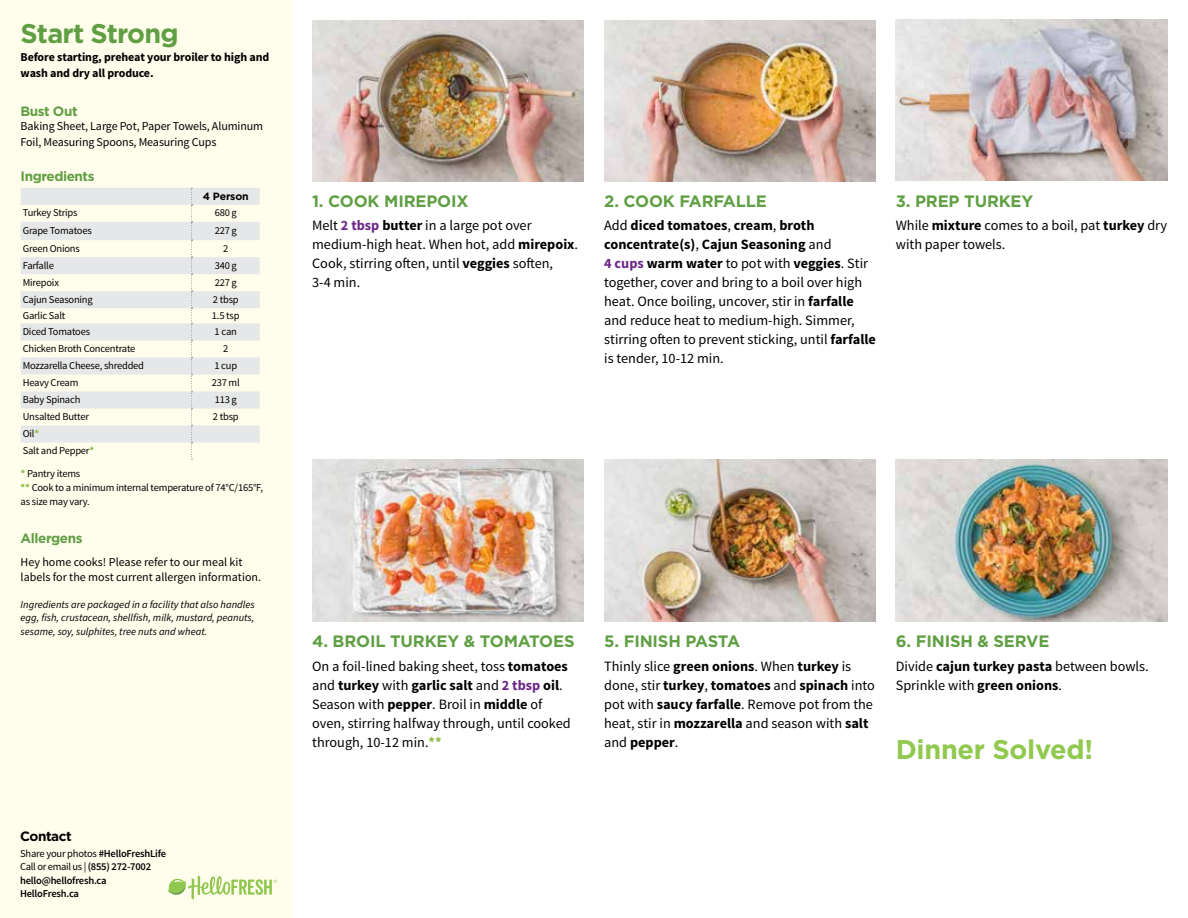
<style>
.page{position:relative;width:1188px;height:918px;background:#fff}
.page>*{position:absolute;margin:0;border:0;box-sizing:border-box;transform-origin:0 0}
.t1{font:700 27px "Gotham";letter-spacing:-.01em;color:#91c84e}
.t2{font:700 27px "Gotham";letter-spacing:-.03em;color:#609f43}
.t3{font:700 16.5px "Gotham";letter-spacing:-.01em;color:#609f43}
.t4{font:14.25px/19px "Source Sans Pro";color:#000}
.t5{font:700 13.5px "Gotham";letter-spacing:-.03em;color:#609f43}
.t6{font:700 13.5px "Gotham";letter-spacing:-.03em;color:#000}
.t7{font:12px/15.3px "Source Sans Pro";letter-spacing:-.01em;color:#000}
.t8{font:700 12px/15.3px "Source Sans Pro";letter-spacing:-.01em;color:#000}
.t9{font:10.5px/13.6px "Source Sans Pro";letter-spacing:-.02em;color:#000}
.t10{font:italic 10.5px/13.5px "Source Sans Pro";color:#000;text-align:justify}
.t11{font:600 10.5px/13.5px "Source Sans Pro";letter-spacing:-.02em;color:#000}
.t12{font:700 10.5px "Gotham";letter-spacing:-.01em;color:#000}
.s1{font-weight:700;color:#8cba42}
.s2{font-weight:400}
.s3{font-weight:700;color:#6c2888}
.s4{font-weight:700}
</style>
<div class="page">
<div style="left:0;top:0;width:292px;height:918px;background:#fffdec"></div>
<svg style="left:21px;top:188px;width:239px;height:255px;fill:#e6e7e8"></svg>
<svg style="left:191px;top:188px;width:1px;height:272px"></svg>
<svg style="left:168px;top:876px;width:109px;height:23px"></svg>
<img style="left:312px;top:459px;width:272px;height:162px">
<img style="left:604px;top:459px;width:272px;height:162px">
<img style="left:896px;top:459px;width:271px;height:162px">
<img style="left:896px;top:20px;width:272px;height:160px">
<img style="left:604px;top:20px;width:272px;height:161px">
<img style="left:312px;top:20px;width:272px;height:161px">
<h1 class="t2" style="left:21px;top:16px;width:160px">Start Strong</h1>
<p class="t8" style="left:21px;top:50px;width:250px">Before starting, preheat your broiler to high and wash and dry all produce.</p>
<p class="t5" style="left:21px;top:103px;width:59px">Bust Out</p>
<p class="t7" style="left:21px;top:119px;width:244px">Baking Sheet, Large Pot, Paper Towels, Aluminum<br>Foil, Measuring Spoons, Measuring Cups</p>
<p class="t5" style="left:21px;top:167px;width:75px">Ingredients</p>
<p class="t12" style="left:203px;top:189px;width:48px">4 Person</p>
<p class="t9" style="left:23px;top:206px;width:56px">Turkey Strips</p>
<p class="t9" style="left:215px;top:206px;width:24px">680 g</p>
<p class="t9" style="left:23px;top:224px;width:71px">Grape Tomatoes</p>
<p class="t9" style="left:215px;top:224px;width:24px">227 g</p>
<p class="t9" style="left:23px;top:242px;width:59px">Green Onions</p>
<p class="t9" style="left:223px;top:242px;width:7px">2</p>
<p class="t9" style="left:23px;top:259px;width:33px">Farfalle</p>
<p class="t9" style="left:215px;top:259px;width:24px">340 g</p>
<p class="t9" style="left:23px;top:276px;width:38px">Mirepoix</p>
<p class="t9" style="left:215px;top:276px;width:24px">227 g</p>
<p class="t9" style="left:23px;top:293px;width:72px">Cajun Seasoning</p>
<p class="t9" style="left:213px;top:293px;width:27px">2 tbsp</p>
<p class="t9" style="left:23px;top:309px;width:44px">Garlic Salt</p>
<p class="t9" style="left:212px;top:309px;width:29px">1.5 tsp</p>
<p class="t9" style="left:23px;top:325px;width:69px">Diced Tomatoes</p>
<p class="t9" style="left:215px;top:325px;width:24px">1 can</p>
<p class="t9" style="left:23px;top:342px;width:114px">Chicken Broth Concentrate</p>
<p class="t9" style="left:223px;top:342px;width:7px">2</p>
<p class="t9" style="left:23px;top:359px;width:123px">Mozzarella Cheese, shredded</p>
<p class="t9" style="left:214px;top:359px;width:24px">1 cup</p>
<p class="t9" style="left:23px;top:376px;width:57px">Heavy Cream</p>
<p class="t9" style="left:212px;top:376px;width:30px">237 ml</p>
<p class="t9" style="left:23px;top:393px;width:59px">Baby Spinach</p>
<p class="t9" style="left:215px;top:393px;width:24px">113 g</p>
<p class="t9" style="left:23px;top:410px;width:68px">Unsalted Butter</p>
<p class="t9" style="left:213px;top:410px;width:27px">2 tbsp</p>
<p class="t9" style="left:23px;top:425px;width:73px;line-height:17px">Oil<span class="s1">*<br></span>Salt and Pepper<span class="s1">*</span></p>
<p class="t9" style="left:21px;top:467px;width:244px"><span class="s1">*</span> Pantry items<br><span class="s1">**</span> Cook to a minimum internal temperature of 74°C/165°F, as size may vary.</p>
<p class="t5" style="left:21px;top:529px;width:63px">Allergens</p>
<p class="t7" style="left:21px;top:554px;width:242px">Hey home cooks! Please refer to our meal kit labels for the most current allergen information.</p>
<p class="t10" style="left:21px;top:598px;width:236px">Ingredients are packaged in a facility that also handles egg, fish, crustacean, shellfish, milk, mustard, peanuts, sesame, soy, sulphites, tree nuts and wheat.</p>
<p class="t6" style="left:20px;top:827px;width:53px">Contact</p>
<p class="t11" style="left:20px;top:847px;width:147px"><span class="s2">Share your photos</span> #HelloFreshLife<br><span class="s2">Call or email us |</span> (855) 272-7002 hello@hellofresh.ca<br>HelloFresh.ca</p>
<p class="t3" style="left:312px;top:190px;width:158px">1. COOK MIREPOIX</p>
<p class="t4" style="left:312px;top:216px;width:267px">Melt <span class="s3">2 tbsp</span> <span class="s4">butter</span> in a large pot over medium-high heat. When hot, add <span class="s4">mirepoix</span>.<br>Cook, stirring often, until <span class="s4">veggies</span> soften,<br>3-4 min.</p>
<p class="t3" style="left:604px;top:190px;width:164px">2. COOK FARFALLE</p>
<p class="t4" style="left:604px;top:216px;width:273px">Add <span class="s4">diced tomatoes</span>, <span class="s4">cream</span>, <span class="s4">broth concentrate(s)</span>, <span class="s4">Cajun Seasoning</span> and<br><span class="s3">4 cups</span> <span class="s4">warm water</span> to pot with <span class="s4">veggies</span>. Stir together, cover and bring to a boil over high heat. Once boiling, uncover, stir in <span class="s4">farfalle </span>and reduce heat to medium-high. Simmer, stirring often to prevent sticking, until <span class="s4">farfalle </span>is tender, 10-12 min.</p>
<p class="t3" style="left:896px;top:190px;width:139px">3. PREP TURKEY</p>
<p class="t4" style="left:896px;top:216px;width:273px">While <span class="s4">mixture</span> comes to a boil, pat <span class="s4">turkey</span> dry with paper towels.</p>
<p class="t3" style="left:312px;top:631px;width:264px">4. BROIL TURKEY &amp; TOMATOES</p>
<p class="t4" style="left:312px;top:657px;width:260px">On a foil-lined baking sheet, toss <span class="s4">tomatoes </span>and <span class="s4">turkey</span> with <span class="s4">garlic salt</span> and <span class="s3">2 tbsp</span> <span class="s4">oil</span>.<br>Season with <span class="s4">pepper</span>. Broil in <span class="s4">middle</span> of oven, stirring halfway through, until cooked through, 10-12 min.<span class="s1">**</span></p>
<p class="t3" style="left:604px;top:631px;width:137px">5. FINISH PASTA</p>
<p class="t4" style="left:604px;top:657px;width:272px">Thinly slice <span class="s4">green onions</span>. When <span class="s4">turkey</span> is done, stir <span class="s4">turkey</span>, <span class="s4">tomatoes</span> and <span class="s4">spinach</span> into pot with <span class="s4">saucy farfalle</span>. Remove pot from the heat, stir in <span class="s4">mozzarella</span> and season with <span class="s4">salt </span>and <span class="s4">pepper</span>.</p>
<p class="t3" style="left:896px;top:631px;width:155px">6. FINISH &amp; SERVE</p>
<p class="t4" style="left:896px;top:657px;width:254px">Divide <span class="s4">cajun turkey pasta</span> between bowls.<br>Sprinkle with <span class="s4">green onions</span>.</p>
<h1 class="t1" style="left:896px;top:731px;width:199px">Dinner Solved!</h1>
</div>
